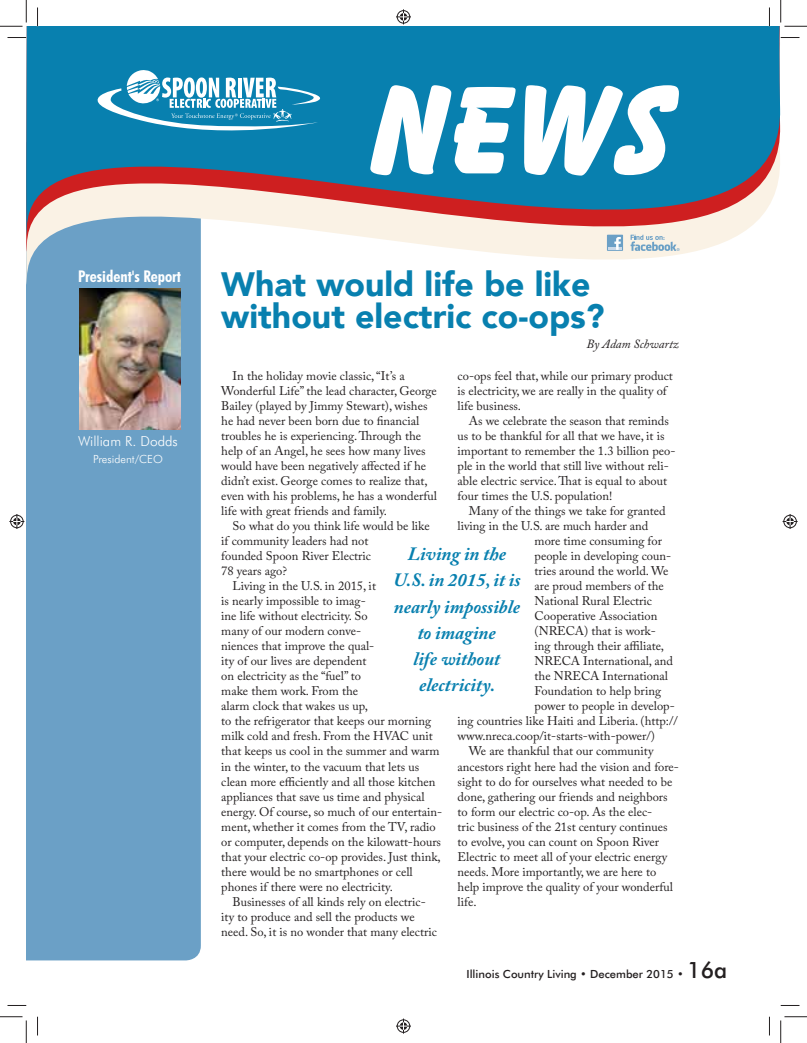
<style>
.page{position:relative;width:807px;height:1043px;background:#fff}
.page>*{position:absolute;margin:0;border:0;box-sizing:border-box;transform-origin:0 0}
.t1{font:900 33.75px/31.4px "Avenir";color:#0880af}
.t2{font:italic 700 18.75px/26.2px "Adobe Caslon Pro";color:#0880af;text-align:center}
.t3{font:300 13.75px "Futura BT";color:#fff}
.t4{font:12.5px/15px "Adobe Caslon Pro";color:#231f20}
.t5{font:italic 12.5px "Adobe Caslon Pro";color:#231f20}
.t6{font:500 11.25px "Futura BT";color:#231f20}
.t7{font:300 11.25px "Futura BT";color:#fff}
.s1{font-size:22.5px}
</style>
<div class="page">
<div style="left:26px;top:407px;width:175px;height:553px;background:#6ba0c6"></div>
<img style="left:79px;top:407px;width:101px;height:22px">
<img style="left:26px;top:374px;width:175px;height:33px">
<img style="left:26px;top:357px;width:175px;height:17px">
<svg style="left:26px;top:26px;width:754px;height:331px"></svg>
<div style="left:606px;top:235px;width:16px;height:16px;background:#6ba0c6"></div>
<svg style="left:608px;top:237px;width:13px;height:13px"></svg>
<svg style="left:630px;top:235px;width:49px;height:16px"></svg>
<svg style="left:75px;top:70px;width:247px;height:71px"></svg>
<svg style="left:370px;top:85px;width:308px;height:91px"></svg>
<svg style="left:8px;top:37px;width:18px;height:1px"></svg>
<svg style="left:780px;top:37px;width:19px;height:1px"></svg>
<svg style="left:8px;top:1005px;width:18px;height:1px"></svg>
<svg style="left:780px;top:1005px;width:19px;height:1px"></svg>
<svg style="left:37px;top:8px;width:1px;height:18px"></svg>
<svg style="left:37px;top:1016px;width:1px;height:19px"></svg>
<svg style="left:769px;top:8px;width:1px;height:18px"></svg>
<svg style="left:769px;top:1016px;width:1px;height:19px"></svg>
<svg style="left:0;top:0;width:27px;height:27px"></svg>
<svg style="left:0;top:1016px;width:27px;height:26px"></svg>
<svg style="left:780px;top:0;width:26px;height:27px"></svg>
<svg style="left:780px;top:1016px;width:26px;height:26px"></svg>
<svg style="left:396px;top:9px;width:15px;height:15px"></svg>
<svg style="left:396px;top:1018px;width:15px;height:15px"></svg>
<svg style="left:9px;top:514px;width:15px;height:15px"></svg>
<svg style="left:782px;top:514px;width:15px;height:15px"></svg>
<h1 class="t1" style="left:221px;top:270px;width:385px;text-indent:-143px"><sup>President's</sup> <sup>Report</sup> What would life be like without electric co-ops?</h1>
<p class="t5" style="left:586px;top:339px;width:94px">By Adam Schwartz</p>
<p class="t4" style="left:221px;top:370px;width:217px;text-indent:11px">In the holiday movie classic, “It’s a Wonderful Life” the lead character, George Bailey (played by Jimmy Stewart), wishes he had never been born due to financial troubles he is experiencing. Through the help of an Angel, he sees how many lives would have been negatively affected if he didn’t exist. George comes to realize that, even with his problems, he has a wonderful life with great friends and family.</p>
<p class="t4" style="left:232px;top:520px;width:199px">So what do you think life would be like</p>
<p class="t4" style="left:221px;top:535px;width:148px">if community leaders had not</p>
<p class="t4" style="left:221px;top:550px;width:151px">founded Spoon River Electric</p>
<p class="t4" style="left:221px;top:565px;width:67px">78 years ago?</p>
<p class="t4" style="left:232px;top:580px;width:145px">Living in the U.S. in 2015, it</p>
<p class="t4" style="left:221px;top:595px;width:146px">is nearly impossible to imag-</p>
<p class="t4" style="left:221px;top:610px;width:148px">ine life without electricity. So</p>
<p class="t4" style="left:221px;top:625px;width:141px">many of our modern conve-</p>
<p class="t4" style="left:221px;top:640px;width:154px">niences that improve the qual-</p>
<p class="t4" style="left:221px;top:655px;width:146px">ity of our lives are dependent</p>
<p class="t4" style="left:221px;top:670px;width:141px">on electricity as the “fuel” to</p>
<p class="t4" style="left:221px;top:685px;width:138px">make them work. From the</p>
<p class="t4" style="left:221px;top:700px;width:148px">alarm clock that wakes us up,</p>
<p class="t4" style="left:221px;top:715px;width:211px">to the refrigerator that keeps our morning</p>
<p class="t4" style="left:221px;top:730px;width:213px">milk cold and fresh. From the HVAC unit</p>
<p class="t4" style="left:221px;top:745px;width:220px">that keeps us cool in the summer and warm</p>
<p class="t4" style="left:221px;top:760px;width:199px">in the winter, to the vacuum that lets us</p>
<p class="t4" style="left:221px;top:775px;width:216px">clean more efficiently and all those kitchen</p>
<p class="t4" style="left:221px;top:790px;width:205px">appliances that save us time and physical</p>
<p class="t4" style="left:221px;top:805px;width:222px">energy. Of course, so much of our entertain-</p>
<p class="t4" style="left:221px;top:820px;width:216px">ment, whether it comes from the TV, radio</p>
<p class="t4" style="left:221px;top:835px;width:221px">or computer, depends on the kilowatt-hours</p>
<p class="t4" style="left:221px;top:850px;width:221px">that your electric co-op provides. Just think,</p>
<p class="t4" style="left:221px;top:865px;width:193px">there would be no smartphones or cell</p>
<p class="t4" style="left:221px;top:880px;width:173px">phones if there were no electricity.</p>
<p class="t4" style="left:232px;top:895px;width:195px">Businesses of all kinds rely on electric-</p>
<p class="t4" style="left:221px;top:910px;width:195px">ity to produce and sell the products we</p>
<p class="t4" style="left:221px;top:925px;width:217px">need. So, it is no wonder that many electric</p>
<p class="t4" style="left:457px;top:370px;width:217px">co-ops feel that, while our primary product is electricity, we are really in the quality of life business.</p>
<p class="t4" style="left:457px;top:415px;width:219px;text-indent:11px">As we celebrate the season that reminds us to be thankful for all that we have, it is important to remember the 1.3 billion peo&shy;ple in the world that still live without reli&shy;able electric service. That is equal to about four times the U.S. population!</p>
<p class="t4" style="left:468px;top:505px;width:198px">Many of the things we take for granted</p>
<p class="t4" style="left:457px;top:520px;width:192px">living in the U.S. are much harder and</p>
<p class="t4" style="left:534px;top:535px;width:129px">more time consuming for</p>
<p class="t4" style="left:534px;top:550px;width:138px">people in developing coun-</p>
<p class="t4" style="left:534px;top:565px;width:135px">tries around the world. We</p>
<p class="t4" style="left:534px;top:580px;width:131px">are proud members of the</p>
<p class="t4" style="left:534px;top:595px;width:119px">National Rural Electric</p>
<p class="t4" style="left:534px;top:610px;width:124px">Cooperative Association</p>
<p class="t4" style="left:534px;top:625px;width:123px">(NRECA) that is work-</p>
<p class="t4" style="left:534px;top:640px;width:131px">ing through their affiliate,</p>
<p class="t4" style="left:534px;top:655px;width:140px">NRECA International, and</p>
<p class="t4" style="left:534px;top:670px;width:135px">the NRECA International</p>
<p class="t4" style="left:534px;top:685px;width:128px">Foundation to help bring</p>
<p class="t4" style="left:534px;top:700px;width:142px">power to people in develop-</p>
<p class="t4" style="left:457px;top:715px;width:221px">ing countries like Haiti and Liberia. (http://</p>
<p class="t4" style="left:457px;top:730px;width:199px">www.nreca.coop/it-starts-with-power/)</p>
<p class="t4" style="left:468px;top:745px;width:186px">We are thankful that our community</p>
<p class="t4" style="left:457px;top:760px;width:223px">ancestors right here had the vision and fore-</p>
<p class="t4" style="left:457px;top:775px;width:216px">sight to do for ourselves what needed to be</p>
<p class="t4" style="left:457px;top:790px;width:211px">done, gathering our friends and neighbors</p>
<p class="t4" style="left:457px;top:805px;width:196px">to form our electric co-op. As the elec-</p>
<p class="t4" style="left:457px;top:820px;width:211px">tric business of the 21st century continues</p>
<p class="t4" style="left:457px;top:835px;width:203px">to evolve, you can count on Spoon River</p>
<p class="t4" style="left:457px;top:850px;width:211px">Electric to meet all of your electric energy</p>
<p class="t4" style="left:457px;top:865px;width:200px">needs. More importantly, we are here to</p>
<p class="t4" style="left:457px;top:880px;width:217px">help improve the quality of your wonderful</p>
<p class="t4" style="left:457px;top:895px;width:20px">life.</p>
<p class="t3" style="left:78px;top:433px;width:101px">William R. Dodds</p>
<p class="t7" style="left:93px;top:452px;width:71px">President/CEO</p>
<h2 class="t2" style="left:393px;top:542px;width:129px">Living in the<br>U.S. in 2015, it is nearly impossible to imagine<br>life without electricity.</h2>
<p class="t6" style="left:466px;top:968px;width:262px">Illinois Country Living • December 2015 • <span class="s1">16a</span></p>
</div>
